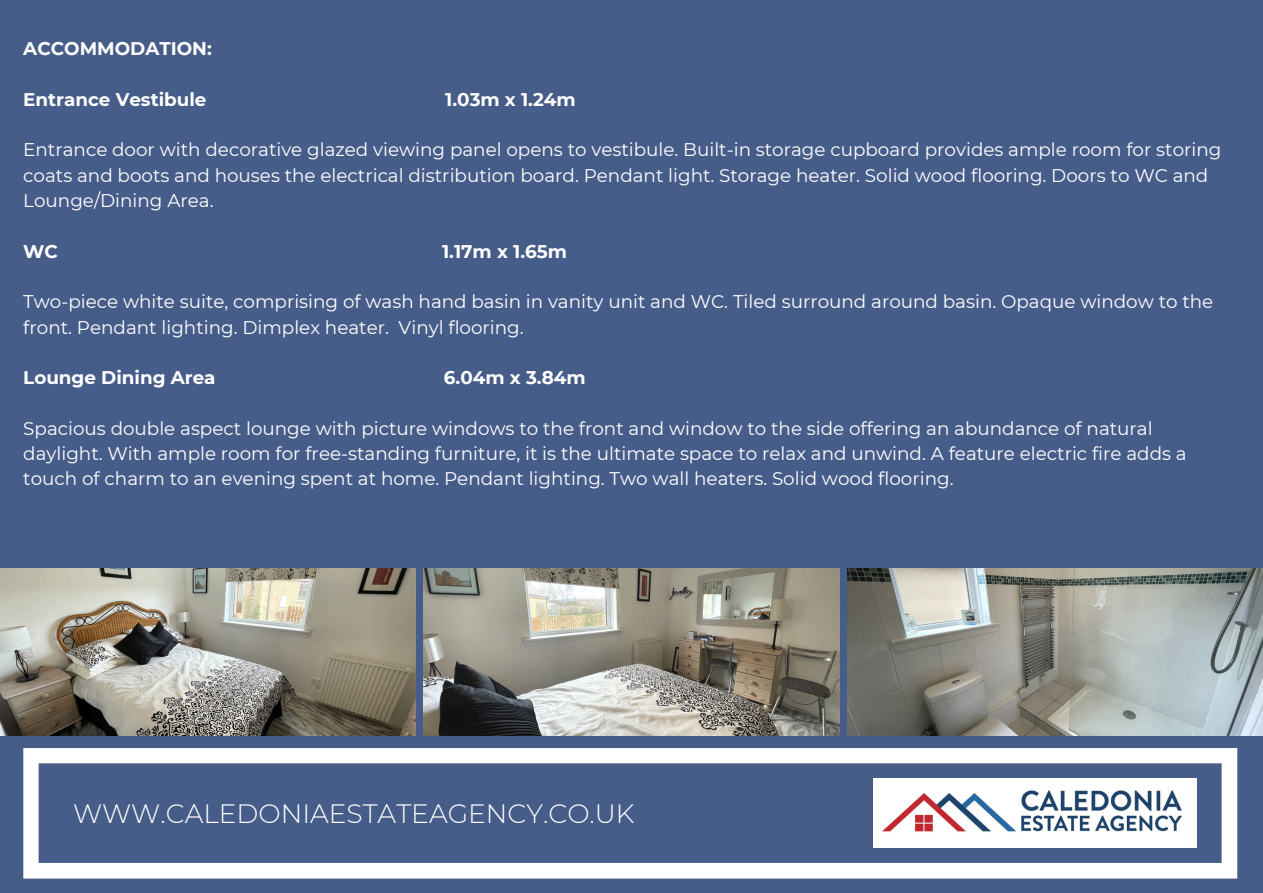
<style>
.page{position:relative;width:1263px;height:893px;background:#fff}
.page>*{position:absolute;margin:0;border:0;box-sizing:border-box;transform-origin:0 0}
.t1{font:300 26.55px "Montserrat";color:#fff}
.t2{font:18.3px/25.3px "Montserrat";color:#fff}
.t3{font:700 18.3px "Montserrat";color:#fff}
</style>
<div class="page">
<svg style="left:0;top:559px;width:1263px;height:334px;background:#4c6089"></svg>
<img style="left:0;top:569px;width:416px;height:166px">
<img style="left:424px;top:569px;width:415px;height:166px">
<img style="left:847px;top:569px;width:416px;height:166px">
<div style="left:0;top:0;width:1263px;height:559px;background:#475d89"></div>
<div style="left:185px;top:878px;width:893px;height:15px;background:#475d89"></div>
<svg style="left:23px;top:748px;width:1214px;height:130px;fill:#475d89"></svg>
<p class="t3" style="left:23px;top:37px;width:190px">ACCOMMODATION:</p>
<h3 class="t3" style="left:23px;top:88px;width:185px">Entrance Vestibule</h3>
<h3 class="t3" style="left:445px;top:88px;width:132px">1.03m x 1.24m</h3>
<p class="t2" style="left:23px;top:137px;width:1199px">Entrance door with decorative glazed viewing panel opens to vestibule. Built-in storage cupboard provides ample room for storing coats and boots and houses the electrical distribution board. Pendant light. Storage heater. Solid wood flooring. Doors to WC and<br>Lounge/Dining Area.</p>
<h3 class="t3" style="left:23px;top:240px;width:36px">WC</h3>
<h3 class="t3" style="left:442px;top:240px;width:126px">1.17m x 1.65m</h3>
<p class="t2" style="left:23px;top:289px;width:1191px">Two-piece white suite, comprising of wash hand basin in vanity unit and WC. Tiled surround around basin. Opaque window to the front. Pendant lighting. Dimplex heater. Vinyl flooring.</p>
<h1 class="t3" style="left:23px;top:366px;width:194px">Lounge Dining Area</h1>
<h1 class="t3" style="left:444px;top:366px;width:143px">6.04m x 3.84m</h1>
<p class="t2" style="left:23px;top:415px;width:1165px">Spacious double aspect lounge with picture windows to the front and window to the side offering an abundance of natural daylight. With ample room for free-standing furniture, it is the ultimate space to relax and unwind. A feature electric fire adds a touch of charm to an evening spent at home. Pendant lighting. Two wall heaters. Solid wood flooring.</p>
<h3 class="t1" style="left:73px;top:797px;width:563px">WWW.CALEDONIAESTATEAGENCY.CO.UK</h3>
</div>
